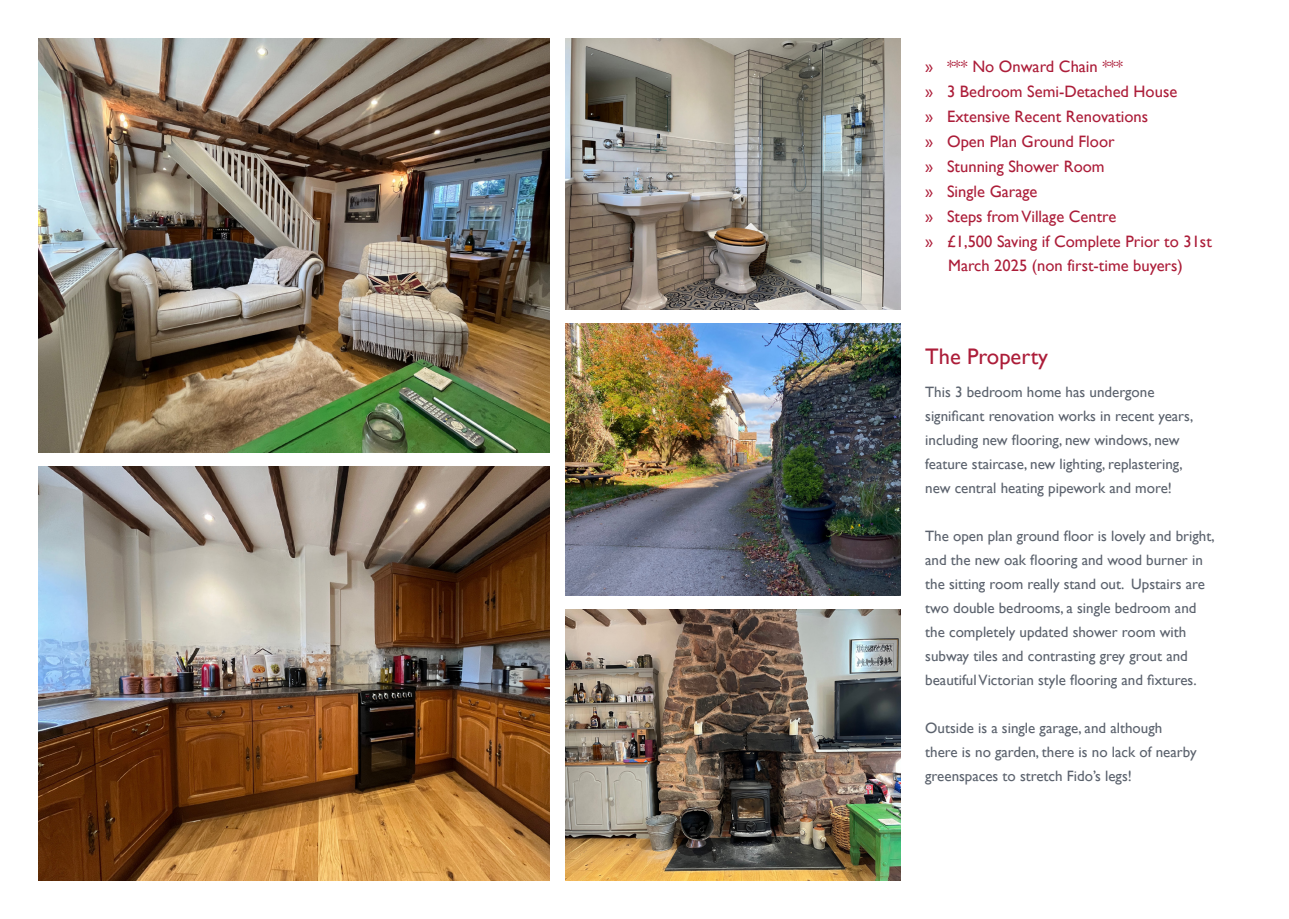
<style>
.page{position:relative;width:1289px;height:919px;background:#fff}
.page>*{position:absolute;margin:0;border:0;box-sizing:border-box;transform-origin:0 0}
.t1{font:22.5px "Gill Sans";color:#ac1d39}
.t2{font:16.5px/24px "Gill Sans";color:#ac1d39;text-align:center}
.t3{font:15px/24px "Gill Sans";color:#5b626d}
</style>
<div class="page">
<img style="left:38px;top:466px;width:511px;height:414px">
<img style="left:38px;top:38px;width:511px;height:414px">
<img style="left:565px;top:38px;width:335px;height:272px">
<img style="left:565px;top:609px;width:335px;height:271px">
<img style="left:565px;top:324px;width:335px;height:271px">
<p class="t2" style="left:925px;top:55px;width:199px">» *** No Onward Chain ***</p>
<p class="t2" style="left:925px;top:80px;width:253px">» 3 Bedroom Semi-Detached House</p>
<p class="t2" style="left:925px;top:105px;width:224px">» Extensive Recent Renovations</p>
<p class="t2" style="left:925px;top:130px;width:191px">» Open Plan Ground Floor</p>
<p class="t2" style="left:925px;top:155px;width:181px">» Stunning Shower Room</p>
<p class="t2" style="left:925px;top:180px;width:114px">» Single Garage</p>
<p class="t2" style="left:925px;top:205px;width:192px">» Steps from Village Centre</p>
<p class="t2" style="left:925px;top:230px;width:288px">» £1,500 Saving if Complete Prior to 31st<br>March 2025 (non first-time buyers)</p>
<p class="t1" style="left:925px;top:344px;width:124px">The Property</p>
<p class="t3" style="left:925px;top:380px;width:269px">This 3 bedroom home has undergone significant renovation works in recent years, including new flooring, new windows, new feature staircase, new lighting, replastering, new central heating pipework and more!</p>
<p class="t3" style="left:925px;top:524px;width:291px">The open plan ground floor is lovely and bright, and the new oak flooring and wood burner in the sitting room really stand out. Upstairs are two double bedrooms, a single bedroom and the completely updated shower room with subway tiles and contrasting grey grout and beautiful Victorian style flooring and fixtures.</p>
<p class="t3" style="left:925px;top:716px;width:273px">Outside is a single garage, and although there is no garden, there is no lack of nearby greenspaces to stretch Fido’s legs!</p>
</div>
